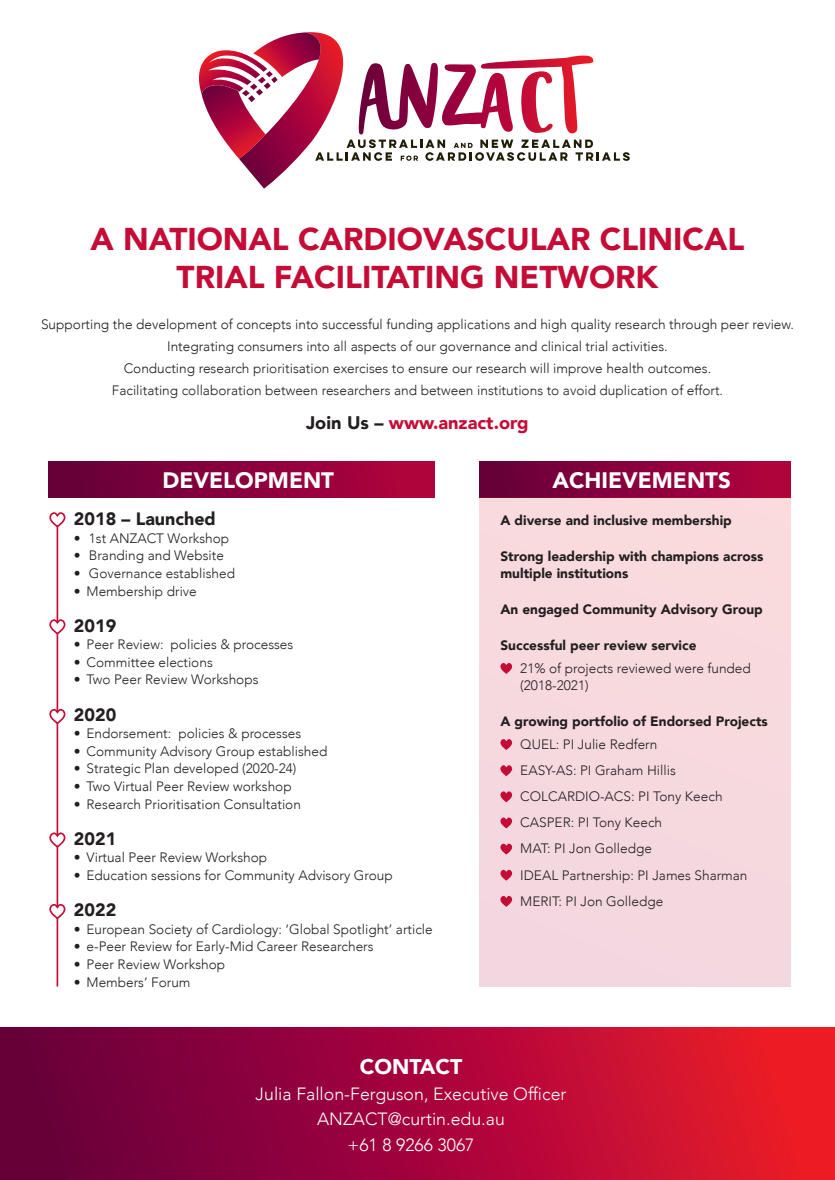
<style>
.page{position:relative;width:835px;height:1180px;background:#fff}
.page>*{position:absolute;margin:0;border:0;box-sizing:border-box;transform-origin:0 0}
.t1{font:900 31.46px/37.7px "Avenir";color:#c40c37;text-align:center}
.t2{font:900 22.33px "Avenir";color:#fff}
.t3{font:900 21.25px "Avenir";color:#fff}
.t4{font:900 18.2px "Avenir";color:#c40c37}
.t5{font:900 17.85px "Avenir";color:#231f20}
.t6{font:300 17.71px "Avenir";color:#fff}
.t7{font:300 13.65px "Avenir";color:#231f20}
.t8{font:300 13.61px/17.5px "Avenir";color:#231f20}
.t9{font:900 13.61px/17.5px "Avenir";color:#231f20}
.s1{font-size:13.61px}
.s2{color:#231f20}
</style>
<div class="page">
<div style="left:0;top:1027px;width:834px;height:153px;background:linear-gradient(to right,#600041,#f0182c)"></div>
<div style="left:479px;top:461px;width:310px;height:36px;background:linear-gradient(to right,#63003a,#b2023e)"></div>
<div style="left:479px;top:497px;width:310px;height:490px;background:#f6d9df"></div>
<svg style="left:199px;top:32px;width:430px;height:157px"></svg>
<hr style="left:57px;top:520px;width:1px;height:466px;background:#c40c37">
<svg style="left:500px;top:663px;width:12px;height:11px"></svg>
<svg style="left:500px;top:739px;width:12px;height:11px"></svg>
<svg style="left:500px;top:765px;width:12px;height:11px"></svg>
<svg style="left:500px;top:791px;width:12px;height:11px"></svg>
<svg style="left:500px;top:817px;width:12px;height:11px"></svg>
<svg style="left:500px;top:843px;width:12px;height:11px"></svg>
<svg style="left:500px;top:870px;width:12px;height:10px"></svg>
<svg style="left:500px;top:896px;width:12px;height:11px"></svg>
<div style="left:48px;top:461px;width:386px;height:36px;background:linear-gradient(to right,#62003a,#b3023e)"></div>
<svg style="left:49px;top:512px;width:17px;height:16px"></svg>
<svg style="left:49px;top:618px;width:17px;height:17px"></svg>
<svg style="left:49px;top:708px;width:17px;height:17px"></svg>
<svg style="left:49px;top:831px;width:17px;height:17px"></svg>
<svg style="left:49px;top:903px;width:17px;height:17px"></svg>
<p class="t1" style="left:91px;top:219px;width:655px">A NATIONAL CARDIOVASCULAR CLINICAL<br>TRIAL FACILITATING NETWORK</p>
<p class="t7" style="left:41px;top:316px;width:754px">Supporting the development of concepts into successful funding applications and high quality research through peer review.</p>
<p class="t7" style="left:167px;top:338px;width:502px"><span class="s1">Integrating</span> consumers into all aspects of our governance and clinical trial activities.</p>
<p class="t7" style="left:124px;top:360px;width:589px"><span class="s1">Conducting</span> research prioritisation exercises to ensure our research will improve health outcomes.</p>
<p class="t7" style="left:112px;top:382px;width:612px"><span class="s1">Facilitating</span> collaboration between researchers and between institutions to avoid duplication of effort.</p>
<p class="t4" style="left:306px;top:407px;width:224px"><span class="s2">Join Us –</span> www.anzact.org</p>
<p class="t2" style="left:162px;top:460px;width:173px">DEVELOPMENT</p>
<p class="t5" style="left:74px;top:504px;width:143px">2018 – Launched</p>
<p class="t8" style="left:74px;top:529px;width:157px">• 1st ANZACT Workshop</p>
<p class="t8" style="left:74px;top:547px;width:151px">• Branding and Website</p>
<p class="t8" style="left:74px;top:564px;width:162px">• Governance established</p>
<p class="t8" style="left:74px;top:582px;width:124px">• Membership drive</p>
<p class="t5" style="left:74px;top:610px;width:44px">2019</p>
<p class="t8" style="left:74px;top:636px;width:221px">• Peer Review: policies &amp; processes</p>
<p class="t8" style="left:74px;top:653px;width:140px">• Committee elections</p>
<p class="t8" style="left:74px;top:671px;width:186px">• Two Peer Review Workshops</p>
<p class="t5" style="left:74px;top:699px;width:44px">2020</p>
<p class="t8" style="left:74px;top:725px;width:229px">• Endorsement: policies &amp; processes</p>
<p class="t8" style="left:74px;top:742px;width:255px">• Community Advisory Group established</p>
<p class="t8" style="left:74px;top:760px;width:224px">• Strategic Plan developed (2020-24)</p>
<p class="t8" style="left:74px;top:777px;width:219px">• Two Virtual Peer Review workshop</p>
<p class="t8" style="left:74px;top:795px;width:228px">• Research Prioritisation Consultation</p>
<p class="t5" style="left:74px;top:823px;width:44px">2021</p>
<p class="t8" style="left:74px;top:849px;width:195px">• Virtual Peer Review Workshop</p>
<p class="t8" style="left:74px;top:866px;width:320px">• Education sessions for Community Advisory Group</p>
<p class="t5" style="left:74px;top:895px;width:44px">2022</p>
<p class="t8" style="left:74px;top:920px;width:360px">• European Society of Cardiology: ‘Global Spotlight’ article</p>
<p class="t8" style="left:74px;top:938px;width:301px">• e-Peer Review for Early-Mid Career Researchers</p>
<p class="t8" style="left:74px;top:955px;width:153px">• Peer Review Workshop</p>
<p class="t8" style="left:74px;top:973px;width:118px">• Members’ Forum</p>
<p class="t2" style="left:552px;top:460px;width:180px">ACHIEVEMENTS</p>
<p class="t9" style="left:500px;top:511px;width:233px">A diverse and inclusive membership</p>
<p class="t9" style="left:500px;top:547px;width:264px">Strong leadership with champions across multiple institutions</p>
<p class="t9" style="left:500px;top:600px;width:264px">An engaged Community Advisory Group</p>
<p class="t9" style="left:500px;top:636px;width:197px">Successful peer review service</p>
<p class="t8" style="left:520px;top:659px;width:232px">21% of projects reviewed were funded (2018-2021)</p>
<p class="t9" style="left:500px;top:712px;width:269px">A growing portfolio of Endorsed Projects</p>
<p class="t8" style="left:520px;top:735px;width:139px">QUEL: PI Julie Redfern</p>
<p class="t8" style="left:520px;top:761px;width:157px">EASY-AS: PI Graham Hillis</p>
<p class="t8" style="left:520px;top:788px;width:204px">COLCARDIO-ACS: PI Tony Keech</p>
<p class="t8" style="left:520px;top:814px;width:143px">CASPER: PI Tony Keech</p>
<p class="t8" style="left:520px;top:840px;width:133px">MAT: PI Jon Golledge</p>
<p class="t8" style="left:520px;top:866px;width:229px">IDEAL Partnership: PI James Sharman</p>
<p class="t8" style="left:520px;top:892px;width:144px">MERIT: PI Jon Golledge</p>
<p class="t3" style="left:360px;top:1048px;width:104px">CONTACT</p>
<p class="t6" style="left:255px;top:1083px;width:312px">Julia Fallon-Ferguson, Executive Officer</p>
<p class="t6" style="left:317px;top:1108px;width:189px">ANZACT@curtin.edu.au</p>
<p class="t6" style="left:347px;top:1134px;width:128px">+61 8 9266 3067</p>
</div>
